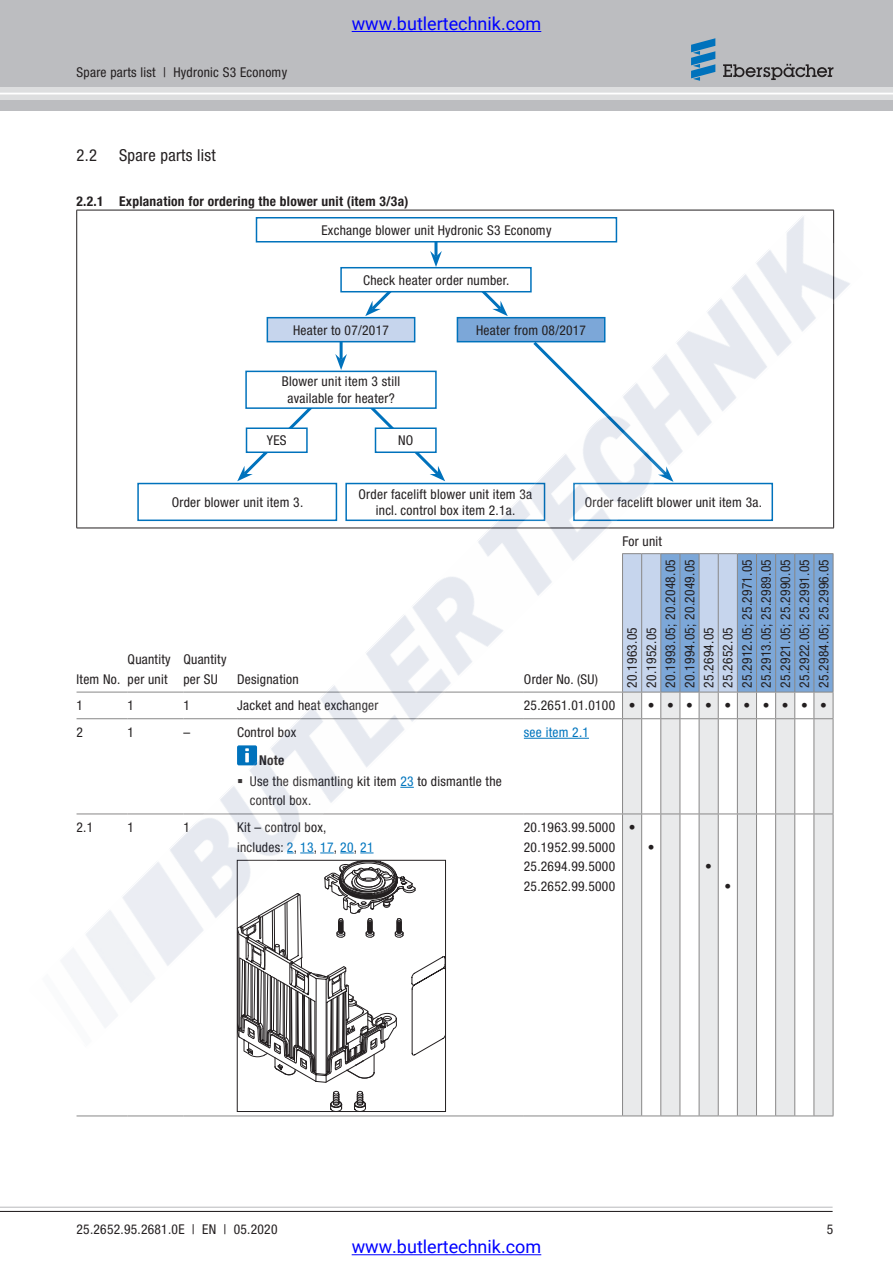
<style>
.page{position:relative;width:893px;height:1263px;background:#fff}
.page>*{position:absolute;margin:0;border:0;box-sizing:border-box;transform-origin:0 0}
.t1{font:18px "Roboto";color:#00f}
.t2{font:condensed 16.5px "Helvetica Neue LTW1 G";letter-spacing:.02em;color:#231f20}
.Fließtext_9pt{font:condensed 13.5px/19.5px "Helvetica Neue LTW1 G";letter-spacing:.02em;color:#231f20}
.Fließtext_9pt_zentri{font:condensed 13.5px/16.2px "Helvetica Neue LTW1 G";letter-spacing:.02em;color:#231f20;text-align:center}
.Fließtext_9pt_bold{font:700 condensed 13.5px "Helvetica Neue LTW1 G";letter-spacing:.02em;color:#231f20}
.Fließtext_9pt-2{font:condensed 13.5px "Helvetica Neue LTW1 G";letter-spacing:.02em;color:#0075be}
.s1{color:#0075be}
</style>
<div class="page">
<hr style="left:77px;top:210px;width:757px;height:1px;background:#231f20">
<hr style="left:76px;top:210px;width:1px;height:318px;background:#231f20">
<hr style="left:833px;top:210px;width:1px;height:318px;background:#231f20">
<svg style="left:623px;top:1048px;width:210px;height:67px;fill:#e9eaeb"></svg>
<hr style="left:622px;top:814px;width:1px;height:301px;background:#888787">
<hr style="left:641px;top:814px;width:1px;height:301px;background:#888787">
<hr style="left:660px;top:814px;width:1px;height:301px;background:#888787">
<hr style="left:680px;top:814px;width:1px;height:301px;background:#888787">
<hr style="left:699px;top:814px;width:1px;height:301px;background:#888787">
<hr style="left:718px;top:814px;width:1px;height:301px;background:#888787">
<hr style="left:737px;top:814px;width:1px;height:301px;background:#888787">
<hr style="left:756px;top:814px;width:1px;height:301px;background:#888787">
<hr style="left:775px;top:814px;width:1px;height:301px;background:#888787">
<hr style="left:794px;top:814px;width:1px;height:301px;background:#888787">
<hr style="left:813px;top:814px;width:1px;height:301px;background:#888787">
<hr style="left:833px;top:814px;width:1px;height:301px;background:#888787">
<hr style="left:77px;top:1115px;width:51px;height:1px;background:#888787">
<hr style="left:128px;top:1115px;width:55px;height:1px;background:#888787">
<hr style="left:183px;top:1115px;width:54px;height:1px;background:#888787">
<hr style="left:237px;top:1115px;width:287px;height:1px;background:#888787">
<hr style="left:524px;top:1115px;width:98px;height:1px;background:#888787">
<svg style="left:622px;top:1115px;width:211px;height:1px"></svg>
<svg style="left:243px;top:1048px;width:185px;height:62px"></svg>
<hr style="left:0;top:1207px;width:833px;height:1px;background:#bcbdc0">
<hr style="left:0;top:1211px;width:833px;height:1px;background:#231f20">
<div style="left:0;top:0;width:893px;height:111px;background:#bcbdc0"></div>
<svg style="left:0;top:87px;width:893px;height:13px;fill:#dddedf"></svg>
<hr style="left:0;top:93px;width:893px;height:1px;background:#fff">
<svg style="left:723px;top:64px;width:110px;height:16px"></svg>
<svg style="left:691px;top:38px;width:24px;height:43px"></svg>
<hr style="left:352px;top:31px;width:189px;height:1px;background:#00f">
<hr style="left:352px;top:1254px;width:189px;height:1px;background:#00f">
<img style="left:65px;top:215px;width:785px;height:833px">
<svg style="left:238px;top:779px;width:4px;height:4px"></svg>
<p class="Fließtext_9pt_zentri" style="left:77px;top:64px;width:212px">Spare parts list | Hydronic S3 Economy</p>
<h1 class="t1" style="left:352px;top:11px;width:191px">www.butlertechnik.com</h1>
<p class="t2" style="left:77px;top:145px;width:22px">2.2</p>
<p class="t2" style="left:119px;top:145px;width:98px">Spare parts list</p>
<p class="Fließtext_9pt_bold" style="left:77px;top:193px;width:333px">2.2.1 Explanation for ordering the blower unit (item 3/3a)</p>
<p class="Fließtext_9pt_zentri" style="left:321px;top:222px;width:231px">Exchange blower unit Hydronic S3 Economy</p>
<p class="Fließtext_9pt_zentri" style="left:363px;top:272px;width:148px">Check heater order number.</p>
<p class="Fließtext_9pt_zentri" style="left:293px;top:322px;width:97px">Heater to 07/2017</p>
<p class="Fließtext_9pt_zentri" style="left:282px;top:374px;width:120px">Blower unit item 3 still available for heater?</p>
<p class="Fließtext_9pt_zentri" style="left:267px;top:432px;width:21px">YES</p>
<p class="Fließtext_9pt_zentri" style="left:398px;top:432px;width:15px">NO</p>
<p class="Fließtext_9pt_zentri" style="left:476px;top:322px;width:112px">Heater from 08/2017</p>
<p class="Fließtext_9pt_zentri" style="left:358px;top:486px;width:175px">Order facelift blower unit item 3a incl. control box item 2.1a.</p>
<p class="Fließtext_9pt_zentri" style="left:172px;top:494px;width:133px">Order blower unit item 3.</p>
<p class="Fließtext_9pt_zentri" style="left:585px;top:494px;width:179px">Order facelift blower unit item 3a.</p>
<p class="Fließtext_9pt" style="left:77px;top:669px;width:45px">Item No.</p>
<p class="Fließtext_9pt" style="left:128px;top:650px;width:45px">Quantity per unit</p>
<p class="Fließtext_9pt" style="left:183px;top:650px;width:45px">Quantity per SU</p>
<p class="Fließtext_9pt" style="left:237px;top:669px;width:63px">Designation</p>
<p class="Fließtext_9pt" style="left:524px;top:669px;width:76px">Order No. (SU)</p>
<p class="Fließtext_9pt" style="left:622px;top:532px;width:41px">For unit</p>
<p class="Fließtext_9pt" style="left:622px;top:688px;width:62px;rotate:-90deg">20.1963.05</p>
<p class="Fließtext_9pt" style="left:642px;top:688px;width:62px;rotate:-90deg">20.1952.05</p>
<p class="Fließtext_9pt" style="left:661px;top:688px;width:130px;rotate:-90deg">20.1993.05; 20.2048.05</p>
<p class="Fließtext_9pt" style="left:680px;top:688px;width:130px;rotate:-90deg">20.1994.05; 20.2049.05</p>
<p class="Fließtext_9pt" style="left:699px;top:688px;width:62px;rotate:-90deg">25.2694.05</p>
<p class="Fließtext_9pt" style="left:718px;top:688px;width:62px;rotate:-90deg">25.2652.05</p>
<p class="Fließtext_9pt" style="left:737px;top:688px;width:130px;rotate:-90deg">25.2912.05; 25.2971.05</p>
<p class="Fließtext_9pt" style="left:756px;top:688px;width:130px;rotate:-90deg">25.2913.05; 25.2989.05</p>
<p class="Fließtext_9pt" style="left:776px;top:688px;width:130px;rotate:-90deg">25.2921.05; 25.2990.05</p>
<p class="Fließtext_9pt" style="left:795px;top:688px;width:130px;rotate:-90deg">25.2922.05; 25.2991.05</p>
<p class="Fließtext_9pt" style="left:814px;top:688px;width:130px;rotate:-90deg">25.2984.05; 25.2996.05</p>
<p class="Fließtext_9pt" style="left:77px;top:696px;width:8px">1</p>
<p class="Fließtext_9pt" style="left:128px;top:696px;width:8px">1</p>
<p class="Fließtext_9pt" style="left:183px;top:696px;width:8px">1</p>
<p class="Fließtext_9pt" style="left:237px;top:696px;width:143px">Jacket and heat exchanger</p>
<p class="Fließtext_9pt" style="left:524px;top:696px;width:93px">25.2651.01.0100</p>
<p class="Fließtext_9pt_zentri" style="left:629px;top:697px;width:8px">•</p>
<p class="Fließtext_9pt_zentri" style="left:648px;top:697px;width:8px">•</p>
<p class="Fließtext_9pt_zentri" style="left:667px;top:697px;width:8px">•</p>
<p class="Fließtext_9pt_zentri" style="left:686px;top:697px;width:8px">•</p>
<p class="Fließtext_9pt_zentri" style="left:705px;top:697px;width:8px">•</p>
<p class="Fließtext_9pt_zentri" style="left:724px;top:697px;width:8px">•</p>
<p class="Fließtext_9pt_zentri" style="left:744px;top:697px;width:8px">•</p>
<p class="Fließtext_9pt_zentri" style="left:763px;top:697px;width:8px">•</p>
<p class="Fließtext_9pt_zentri" style="left:782px;top:697px;width:8px">•</p>
<p class="Fließtext_9pt_zentri" style="left:801px;top:697px;width:8px">•</p>
<p class="Fließtext_9pt_zentri" style="left:820px;top:697px;width:8px">•</p>
<p class="Fließtext_9pt" style="left:77px;top:722px;width:8px">2</p>
<p class="Fließtext_9pt" style="left:128px;top:722px;width:8px">1</p>
<p class="Fließtext_9pt" style="left:183px;top:722px;width:8px">–</p>
<p class="Fließtext_9pt" style="left:237px;top:722px;width:61px">Control box</p>
<p class="Fließtext_9pt_bold" style="left:259px;top:752px;width:27px">Note</p>
<p class="Fließtext_9pt_zentri" style="left:250px;top:771px;width:254px;line-height:19.5px;text-align:left">Use the dismantling kit item <span class="s1">23</span> to dismantle the control box.</p>
<p class="Fließtext_9pt-2" style="left:524px;top:724px;width:67px">see item 2.1</p>
<p class="Fließtext_9pt" style="left:77px;top:818px;width:18px">2.1</p>
<p class="Fließtext_9pt" style="left:128px;top:818px;width:8px">1</p>
<p class="Fließtext_9pt" style="left:183px;top:818px;width:8px">1</p>
<p class="Fließtext_9pt" style="left:237px;top:818px;width:91px">Kit – control box,</p>
<p class="Fließtext_9pt" style="left:237px;top:837px;width:138px">includes: <span class="s1">2</span>, <span class="s1">13</span>, <span class="s1">17</span>, <span class="s1">20</span>, <span class="s1">21</span></p>
<p class="Fließtext_9pt" style="left:524px;top:818px;width:93px">20.1963.99.5000</p>
<p class="Fließtext_9pt" style="left:524px;top:837px;width:93px">20.1952.99.5000</p>
<p class="Fließtext_9pt" style="left:524px;top:857px;width:93px">25.2694.99.5000</p>
<p class="Fließtext_9pt" style="left:524px;top:876px;width:93px">25.2652.99.5000</p>
<p class="Fließtext_9pt_zentri" style="left:629px;top:819px;width:8px">•</p>
<p class="Fließtext_9pt_zentri" style="left:648px;top:839px;width:8px">•</p>
<p class="Fließtext_9pt_zentri" style="left:705px;top:858px;width:8px">•</p>
<p class="Fließtext_9pt_zentri" style="left:724px;top:878px;width:8px">•</p>
<p class="Fließtext_9pt_zentri" style="left:77px;top:1221px;width:202px">25.2652.95.2681.0E | EN | 05.2020</p>
<p class="Fließtext_9pt_zentri" style="left:827px;top:1221px;width:8px">5</p>
<h1 class="t1" style="left:352px;top:1234px;width:191px">www.butlertechnik.com</h1>
</div>
